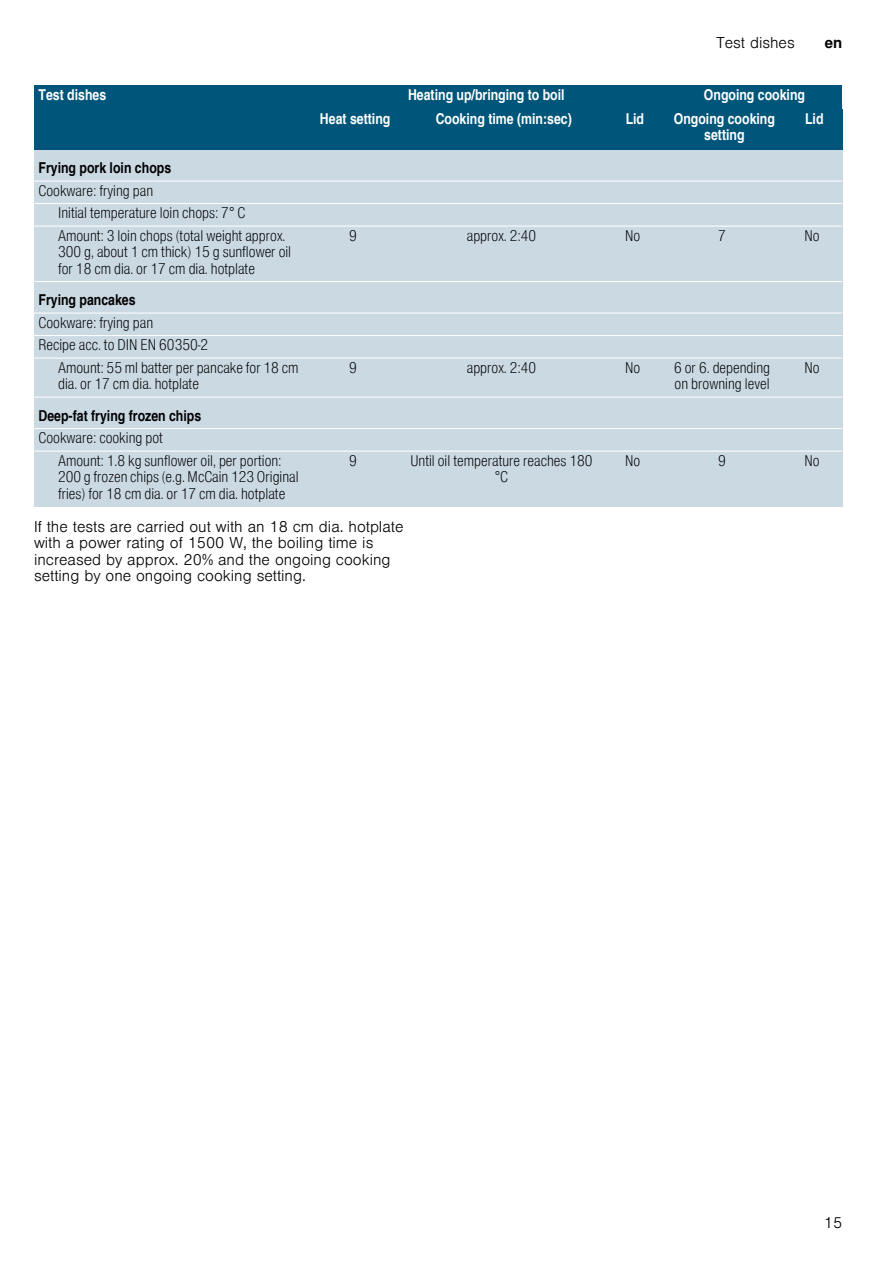
<style>
.page{position:relative;width:893px;height:1263px;background:#fff}
.page>*{position:absolute;margin:0;border:0;box-sizing:border-box;transform-origin:0 0}
.t1{font:15px/16.5px "Nimbus San L Lig Con";color:#000}
.t2{font:300 15px/16.5px "Nimbus San L";color:#000}
.t3{font:15px/16.5px "Nimbus San L Bol Con";color:#fff;text-align:center}
.t4{font:15px "Nimbus San L Bol Con";color:#000}
.t5{font:700 15px "Nimbus San L";color:#000}
</style>
<div class="page">
<div style="left:34px;top:150px;width:808px;height:31px;background:#cbd9e3"></div>
<div style="left:34px;top:181px;width:272px;height:23px;background:#cbd9e3"></div>
<div style="left:306px;top:181px;width:94px;height:23px;background:#cbd9e3"></div>
<div style="left:400px;top:181px;width:203px;height:23px;background:#cbd9e3"></div>
<div style="left:603px;top:181px;width:59px;height:23px;background:#cbd9e3"></div>
<div style="left:662px;top:181px;width:120px;height:23px;background:#cbd9e3"></div>
<div style="left:782px;top:181px;width:60px;height:23px;background:#cbd9e3"></div>
<div style="left:34px;top:204px;width:20px;height:22px;background:#cbd9e3"></div>
<div style="left:54px;top:204px;width:252px;height:22px;background:#cbd9e3"></div>
<div style="left:306px;top:204px;width:94px;height:22px;background:#cbd9e3"></div>
<div style="left:400px;top:204px;width:203px;height:22px;background:#cbd9e3"></div>
<div style="left:603px;top:204px;width:59px;height:22px;background:#cbd9e3"></div>
<div style="left:662px;top:204px;width:120px;height:22px;background:#cbd9e3"></div>
<div style="left:782px;top:204px;width:60px;height:22px;background:#cbd9e3"></div>
<div style="left:34px;top:226px;width:20px;height:56px;background:#cbd9e3"></div>
<div style="left:54px;top:226px;width:252px;height:56px;background:#cbd9e3"></div>
<div style="left:306px;top:226px;width:94px;height:56px;background:#cbd9e3"></div>
<div style="left:400px;top:226px;width:203px;height:56px;background:#cbd9e3"></div>
<div style="left:603px;top:226px;width:59px;height:56px;background:#cbd9e3"></div>
<div style="left:662px;top:226px;width:120px;height:56px;background:#cbd9e3"></div>
<div style="left:782px;top:226px;width:60px;height:56px;background:#cbd9e3"></div>
<div style="left:34px;top:282px;width:808px;height:31px;background:#cbd9e3"></div>
<div style="left:34px;top:313px;width:272px;height:23px;background:#cbd9e3"></div>
<div style="left:306px;top:313px;width:94px;height:23px;background:#cbd9e3"></div>
<div style="left:400px;top:313px;width:203px;height:23px;background:#cbd9e3"></div>
<div style="left:603px;top:313px;width:59px;height:23px;background:#cbd9e3"></div>
<div style="left:662px;top:313px;width:120px;height:23px;background:#cbd9e3"></div>
<div style="left:782px;top:313px;width:60px;height:23px;background:#cbd9e3"></div>
<div style="left:34px;top:336px;width:272px;height:22px;background:#cbd9e3"></div>
<div style="left:306px;top:336px;width:94px;height:22px;background:#cbd9e3"></div>
<div style="left:400px;top:336px;width:203px;height:22px;background:#cbd9e3"></div>
<div style="left:603px;top:336px;width:59px;height:22px;background:#cbd9e3"></div>
<div style="left:662px;top:336px;width:120px;height:22px;background:#cbd9e3"></div>
<div style="left:782px;top:336px;width:60px;height:22px;background:#cbd9e3"></div>
<div style="left:34px;top:358px;width:20px;height:39px;background:#cbd9e3"></div>
<div style="left:54px;top:358px;width:252px;height:39px;background:#cbd9e3"></div>
<div style="left:306px;top:358px;width:94px;height:39px;background:#cbd9e3"></div>
<div style="left:400px;top:358px;width:203px;height:39px;background:#cbd9e3"></div>
<div style="left:603px;top:358px;width:59px;height:39px;background:#cbd9e3"></div>
<div style="left:662px;top:358px;width:120px;height:39px;background:#cbd9e3"></div>
<div style="left:782px;top:358px;width:60px;height:39px;background:#cbd9e3"></div>
<div style="left:34px;top:397px;width:808px;height:32px;background:#cbd9e3"></div>
<div style="left:34px;top:429px;width:272px;height:22px;background:#cbd9e3"></div>
<div style="left:306px;top:429px;width:94px;height:22px;background:#cbd9e3"></div>
<div style="left:400px;top:429px;width:203px;height:22px;background:#cbd9e3"></div>
<div style="left:603px;top:429px;width:59px;height:22px;background:#cbd9e3"></div>
<div style="left:662px;top:429px;width:120px;height:22px;background:#cbd9e3"></div>
<div style="left:782px;top:429px;width:60px;height:22px;background:#cbd9e3"></div>
<div style="left:34px;top:451px;width:20px;height:56px;background:#cbd9e3"></div>
<div style="left:54px;top:451px;width:252px;height:56px;background:#cbd9e3"></div>
<div style="left:306px;top:451px;width:94px;height:56px;background:#cbd9e3"></div>
<div style="left:400px;top:451px;width:203px;height:56px;background:#cbd9e3"></div>
<div style="left:603px;top:451px;width:59px;height:56px;background:#cbd9e3"></div>
<div style="left:662px;top:451px;width:120px;height:56px;background:#cbd9e3"></div>
<div style="left:782px;top:451px;width:60px;height:56px;background:#cbd9e3"></div>
<div style="left:34px;top:85px;width:272px;height:24px;background:#00567a"></div>
<div style="left:306px;top:85px;width:356px;height:24px;background:#00567a"></div>
<div style="left:662px;top:85px;width:180px;height:24px;background:#00567a"></div>
<div style="left:34px;top:109px;width:272px;height:41px;background:#00567a"></div>
<div style="left:306px;top:109px;width:94px;height:41px;background:#00567a"></div>
<div style="left:400px;top:109px;width:203px;height:41px;background:#00567a"></div>
<div style="left:603px;top:109px;width:59px;height:41px;background:#00567a"></div>
<div style="left:662px;top:109px;width:120px;height:41px;background:#00567a"></div>
<div style="left:782px;top:109px;width:60px;height:41px;background:#00567a"></div>
<hr style="left:34px;top:181px;width:808px;height:1px;background:#fff">
<hr style="left:34px;top:203px;width:808px;height:1px;background:#fff">
<hr style="left:34px;top:226px;width:808px;height:1px;background:#fff">
<hr style="left:34px;top:281px;width:808px;height:1px;background:#fff">
<hr style="left:34px;top:313px;width:808px;height:1px;background:#fff">
<hr style="left:34px;top:335px;width:808px;height:1px;background:#fff">
<hr style="left:34px;top:358px;width:808px;height:1px;background:#fff">
<hr style="left:34px;top:397px;width:808px;height:1px;background:#fff">
<hr style="left:34px;top:428px;width:808px;height:1px;background:#fff">
<hr style="left:34px;top:451px;width:808px;height:1px;background:#fff">
<p class="t2" style="left:716px;top:33px;width:80px">Test dishes</p>
<p class="t5" style="left:824px;top:34px;width:19px">en</p>
<p class="t3" style="left:39px;top:86px;width:69px">Test dishes</p>
<p class="t3" style="left:408px;top:86px;width:158px">Heating up/bringing to boil</p>
<p class="t3" style="left:704px;top:86px;width:103px">Ongoing cooking</p>
<p class="t3" style="left:320px;top:110px;width:72px">Heat setting</p>
<p class="t3" style="left:435px;top:110px;width:138px">Cooking time (min:sec)</p>
<p class="t3" style="left:625px;top:110px;width:20px">Lid</p>
<p class="t3" style="left:673px;top:110px;width:103px">Ongoing cooking setting</p>
<p class="t3" style="left:805px;top:110px;width:20px">Lid</p>
<p class="t4" style="left:39px;top:158px;width:134px">Frying pork loin chops</p>
<p class="t1" style="left:58px;top:178px;width:229px;line-height:22.5px;text-indent:-20px">Cookware: frying pan<br>Initial temperature loin chops: 7° C<br>Amount: 3 loin chops (total weight approx.</p>
<p class="t1" style="left:58px;top:243px;width:235px">300 g, about 1 cm thick) 15 g sunflower oil for 18 cm dia. or 17 cm dia. hotplate</p>
<p class="t4" style="left:39px;top:290px;width:99px">Frying pancakes</p>
<p class="t1" style="left:39px;top:313px;width:116px">Cookware: frying pan</p>
<p class="t1" style="left:39px;top:336px;width:171px">Recipe acc. to DIN EN 60350-2</p>
<p class="t1" style="left:58px;top:358px;width:242px">Amount: 55 ml batter per pancake for 18 cm</p>
<p class="t1" style="left:58px;top:375px;width:142px">dia. or 17 cm dia. hotplate</p>
<p class="t4" style="left:39px;top:406px;width:164px">Deep-fat frying frozen chips</p>
<p class="t1" style="left:58px;top:426px;width:225px;line-height:22.5px;text-indent:-20px">Cookware: cooking pot<br>Amount: 1.8 kg sunflower oil, per portion:</p>
<p class="t1" style="left:58px;top:468px;width:242px">200 g frozen chips (e.g. McCain 123 Original fries) for 18 cm dia. or 17 cm dia. hotplate</p>
<p class="t1" style="left:349px;top:226px;width:9px">9</p>
<p class="t1" style="left:467px;top:226px;width:71px">approx. 2:40</p>
<p class="t1" style="left:625px;top:226px;width:17px">No</p>
<p class="t1" style="left:718px;top:226px;width:9px">7</p>
<p class="t1" style="left:804px;top:226px;width:17px">No</p>
<p class="t1" style="left:349px;top:358px;width:9px">9</p>
<p class="t1" style="left:467px;top:358px;width:71px">approx. 2:40</p>
<p class="t1" style="left:625px;top:358px;width:17px">No</p>
<p class="t1" style="left:674px;top:358px;width:97px">6 or 6. depending on browning level</p>
<p class="t1" style="left:804px;top:358px;width:17px">No</p>
<p class="t1" style="left:349px;top:451px;width:9px">9</p>
<p class="t1" style="left:410px;top:451px;width:184px;text-align:center">Until oil temperature reaches 180 °C</p>
<p class="t1" style="left:625px;top:451px;width:17px">No</p>
<p class="t1" style="left:718px;top:451px;width:9px">9</p>
<p class="t1" style="left:804px;top:451px;width:17px">No</p>
<p class="t2" style="left:34px;top:517px;width:371px">If the tests are carried out with an 18 cm dia. hotplate with a power rating of 1500 W, the boiling time is increased by approx. 20% and the ongoing cooking setting by one ongoing cooking setting.</p>
<p class="t2" style="left:824px;top:1213px;width:20px">15</p>
</div>
